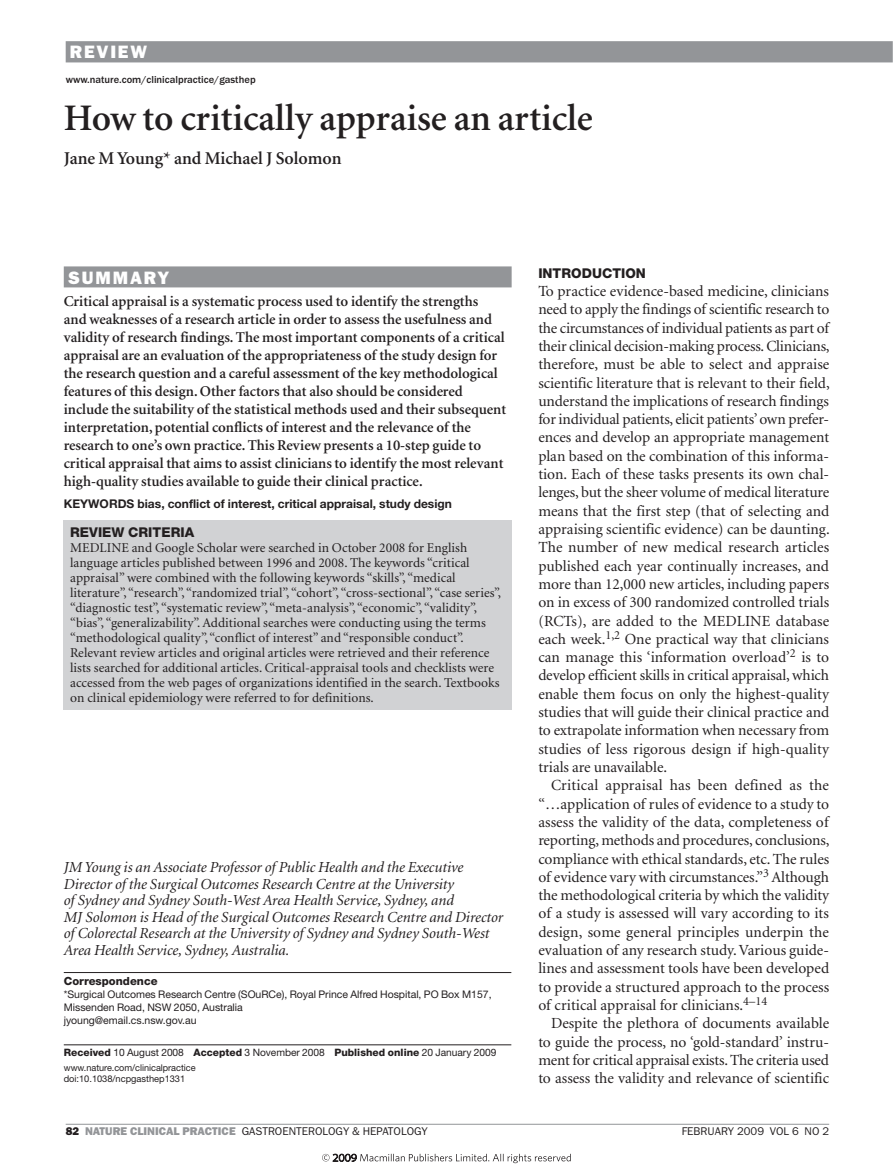
<style>
.page{position:relative;width:893px;height:1174px;background:#fff}
.page>*{position:absolute;margin:0;border:0;box-sizing:border-box;transform-origin:0 0}
.t1{font:600 37.5px "Minion";letter-spacing:-.005em;color:#231f20}
.t2{font:600 18px "Minion";letter-spacing:-.005em;color:#231f20}
.t3{font:800 18px "Franklin Gothic";letter-spacing:.1em;color:#fff}
.t4{font:15.45px/18.3px "Minion";letter-spacing:-.005em;color:#231f20;text-align:justify}
.t5{font:italic 15.3px/16.5px "Minion";letter-spacing:-.005em;color:#231f20}
.t6{font:600 15px/18px "Minion";letter-spacing:-.005em;color:#231f20}
.t7{font:13.5px/15px "Minion";color:#231f20}
.t8{font:800 13.5px "Helvetica Neue";color:#231f20}
.t9{font:700 12px "Helvetica Neue";color:#231f20}
.t10{font:11.25px "Franklin Gothic";color:#231f20}
.t11{font:800 11.25px "Helvetica Neue";color:#231f20}
.t12{font:10.5px/12.8px "Helvetica Neue";letter-spacing:-.005em;color:#231f20}
.t13{font:500 10.5px "Franklin Gothic";color:#231f20}
.t14{font:10.2px "Helvetica Neue";letter-spacing:-.005em;color:#231f20}
.t15{font:9.3px/11.2px "Helvetica Neue";letter-spacing:-.005em;color:#231f20}
.s1{font-weight:800}
.s2{font-weight:800;color:#939598}
</style>
<div class="page">
<hr style="left:66px;top:1123px;width:763px;height:1px;background:#939598">
<div style="left:64px;top:266px;width:448px;height:21px;background:#939598"></div>
<hr style="left:64px;top:972px;width:447px;height:1px;background:#231f20">
<hr style="left:64px;top:1044px;width:447px;height:1px;background:#231f20">
<div style="left:64px;top:520px;width:448px;height:189px;background:#d1d2d4"></div>
<div style="left:66px;top:41px;width:827px;height:21px;background:#939598"></div>
<svg style="left:892px;top:41px;width:1px;height:21px"></svg>
<svg style="left:322px;top:1153px;width:249px;height:10px"></svg>
<p class="t3" style="left:70px;top:41px;width:79px">REVIEW</p>
<p class="t13" style="left:66px;top:73px;width:192px">www.nature.com/clinicalpractice/gasthep</p>
<h1 class="t1" style="left:64px;top:99px;width:531px">How to critically appraise an article</h1>
<p class="t2" style="left:64px;top:149px;width:279px">Jane M Young* and Michael J Solomon</p>
<p class="t3" style="left:68px;top:267px;width:103px">SUMMARY</p>
<p class="t6" style="left:64px;top:292px;width:444px">Critical appraisal is a systematic process used to identify the strengths<br>and weaknesses of a research article in order to assess the usefulness and validity of research findings. The most important components of a critical appraisal are an evaluation of the appropriateness of the study design for the research question and a careful assessment of the key methodological features of this design. Other factors that also should be considered include the suitability of the statistical methods used and their subsequent interpretation, potential conflicts of interest and the relevance of the research to one’s own practice. This Review presents a 10-step guide to critical appraisal that aims to assist clinicians to identify the most relevant high-quality studies available to guide their clinical practice.</p>
<p class="t9" style="left:64px;top:496px;width:390px">Keywords bias, conflict of interest, critical appraisal, study design</p>
<p class="t8" style="left:70px;top:524px;width:68px">Review crit</p>
<p class="t8" style="left:161px;top:524px;width:18px">eria</p>
<p class="t7" style="left:70px;top:540px;width:21px">Medline</p>
<p class="t7" style="left:70px;top:540px;width:432px;text-indent:62px">and Google Scholar were searched in October 2008 for English language articles published between 1996 and 2008. The keywords “critical appraisal” were combined with the following keywords “skills”, “medical literature”, “research”, “randomized trial”, “cohort”, “cross-sectional”, “case series”, “diagnostic test”, “systematic review”, “meta-analysis”, “economic”, “validity”, “bias”, “generalizability”. Additional searches were conducting using the terms “methodological quality”, “conflict of interest” and “responsible conduct”.<br>Relevant review articles and original articles were retrieved and their reference lists searched for additional articles. Critical-appraisal tools and checklists were accessed from the web pages of organizations identified in the search. Textbooks on clinical epidemiology were referred to for definitions.</p>
<p class="t5" style="left:64px;top:860px;width:441px">JM Young is an Associate Professor of Public Health and the Executive Director of the Surgical Outcomes Research Centre at the University<br>of Sydney and Sydney South-West Area Health Service, Sydney, and<br>MJ Solomon is Head of the Surgical Outcomes Research Centre and Director of Colorectal Research at the University of Sydney and Sydney South-West Area Health Service, Sydney, Australia.</p>
<p class="t11" style="left:64px;top:974px;width:95px">Correspondence</p>
<p class="t12" style="left:64px;top:988px;width:429px">*Surgical Outcomes Research Centre (SOuRCe), Royal Prince Alfred Hospital, PO Box M157,<br>Missenden Road, NSW 2050, Australia<br>jyoung@email.cs.nsw.gov.au</p>
<p class="t14" style="left:64px;top:1046px;width:434px"><span class="s1">Received</span> 10 August 2008 <span class="s1">Accepted</span> 3 November 2008 <span class="s1">Published online</span> 20 January 2009</p>
<p class="t15" style="left:64px;top:1062px;width:133px">www.nature.com/clinicalpractice doi:10.1038/ncpgasthep1331</p>
<p class="t8" style="left:538px;top:265px;width:109px">INTRODUCTION</p>
<p class="t4" style="left:538px;top:282px;width:293px;text-align:left">To practice evidence-based medicine, clinicians need to apply the findings of scientific research to the circumstances of individual patients as part of their clinical decision-making process. Clinicians, therefore, must be able to select and appraise scientific literature that is relevant to their field, understand the implications of research findings for individual patients, elicit patients’ own prefer&shy;ences and develop an appropriate management plan based on the combination of this informa&shy;tion. Each of these tasks presents its own chal&shy;lenges, but the sheer volume of medical literature means that the first step (that of selecting and appraising scientific evidence) can be daunting.<br>The number of new medical research articles published each year continually increases, and more than 12,000 new articles, including papers on in excess of 300 randomized controlled trials (RCTs), are added to the MEDLINE database each week.<sup>1,2</sup> One practical way that clinicians can manage this ‘information overload’<sup>2</sup> is to develop efficient skills in critical appraisal, which enable them focus on only the highest-quality studies that will guide their clinical practice and to extrapolate information when necessary from studies of less rigorous design if high-quality trials are unavailable.</p>
<p class="t4" style="left:538px;top:777px;width:293px;text-indent:13px">Critical appraisal has been defined as the “…application of rules of evidence to a study to assess the validity of the data, completeness of reporting, methods and procedures, conclusions, compliance with ethical standards, etc. The rules of evidence vary with circumstances.”<sup>3</sup> Although the methodological criteria by which the validity of a study is assessed will vary according to its design, some general principles underpin the evaluation of any research study. Various guide&shy;lines and assessment tools have been developed to provide a structured approach to the process of critical appraisal for clinicians.<sup>4–14</sup></p>
<p class="t4" style="left:538px;top:1014px;width:292px;text-indent:13px">Despite the plethora of documents available to guide the process, no ‘gold-standard’ instru&shy;ment for critical appraisal exists. The criteria used to assess the validity and relevance of scientific</p>
<p class="t10" style="left:66px;top:1125px;width:364px"><span class="s1">82</span> <span class="s2">NATURE CLINICAL PRACTICE</span> GASTROENTEROLOGY &amp; HEPATOLOGY</p>
<p class="t10" style="left:682px;top:1125px;width:41px">FEBRUARY</p>
<p class="t10" style="left:737px;top:1125px;width:94px">2009 VOL 6 NO 2</p>
</div>
